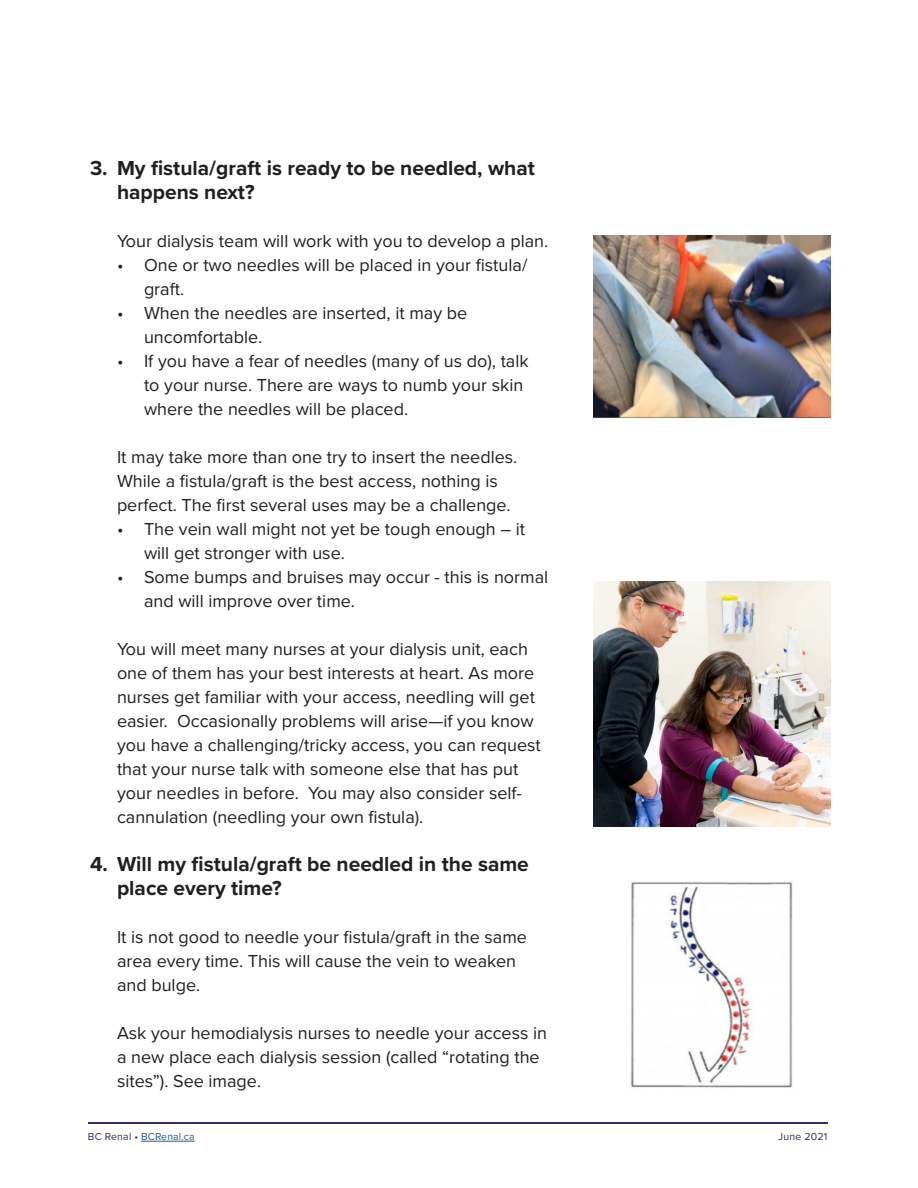
<style>
.page{position:relative;width:918px;height:1188px;background:#fff}
.page>*{position:absolute;margin:0;border:0;box-sizing:border-box;transform-origin:0 0}
.t1{font:700 21px/24px "Proxima Nova";color:#231f20}
.t2{font:18px/24px "Proxima Nova";color:#231f20}
.t3{font:10.5px "Proxima Nova";letter-spacing:.01em;color:#175d9e}
.t4{font:10.5px "Proxima Nova";letter-spacing:.02em;color:#3b286a}
.s1{color:#3b286a}
</style>
<div class="page">
<hr style="left:141px;top:1141px;width:54px;height:1px;background:#175d9e">
<hr style="left:88px;top:1122px;width:739px;height:2px;background:#3b286a">
<img style="left:593px;top:236px;width:237px;height:181px">
<img style="left:631px;top:882px;width:162px;height:206px">
<img style="left:593px;top:581px;width:237px;height:246px">
<p class="t1" style="left:117px;top:156px;width:419px;text-indent:-27px">3. My fistula/graft is ready to be needled, what happens next?</p>
<p class="t2" style="left:117px;top:228px;width:433px">Your dialysis team will work with you to develop a plan.</p>
<p class="t2" style="left:144px;top:252px;width:385px;text-indent:-27px">• One or two needles will be placed in your fistula/ graft.</p>
<p class="t2" style="left:144px;top:300px;width:325px;text-indent:-27px">• When the needles are inserted, it may be uncomfortable.</p>
<p class="t2" style="left:144px;top:348px;width:386px;text-indent:-27px">• If you have a fear of needles (many of us do), talk to your nurse. There are ways to numb your skin where the needles will be placed.</p>
<p class="t2" style="left:117px;top:444px;width:402px">It may take more than one try to insert the needles.<br>While a fistula/graft is the best access, nothing is perfect. The first several uses may be a challenge.</p>
<p class="t2" style="left:144px;top:516px;width:383px;text-indent:-27px">• The vein wall might not yet be tough enough – it will get stronger with use.</p>
<p class="t2" style="left:144px;top:564px;width:406px;text-indent:-27px">• Some bumps and bruises may occur - this is normal and will improve over time.</p>
<p class="t2" style="left:117px;top:636px;width:425px">You will meet many nurses at your dialysis unit, each one of them has your best interests at heart. As more nurses get familiar with your access, needling will get easier. Occasionally problems will arise—if you know you have a challenging/tricky access, you can request that your nurse talk with someone else that has put your needles in before. You may also consider self&shy;cannulation (needling your own fistula).</p>
<p class="t1" style="left:117px;top:852px;width:413px;text-indent:-27px">4. Will my fistula/graft be needled in the same place every time?</p>
<p class="t2" style="left:117px;top:924px;width:412px">It is not good to needle your fistula/graft in the same area every time. This will cause the vein to weaken and bulge.</p>
<p class="t2" style="left:117px;top:1020px;width:432px">Ask your hemodialysis nurses to needle your access in a new place each dialysis session (called “rotating the sites”). See image.</p>
<p class="t3" style="left:88px;top:1128px;width:108px"><span class="s1">BC Renal •</span> BCRenal.ca</p>
<p class="t4" style="left:778px;top:1128px;width:51px">June 2021</p>
</div>
